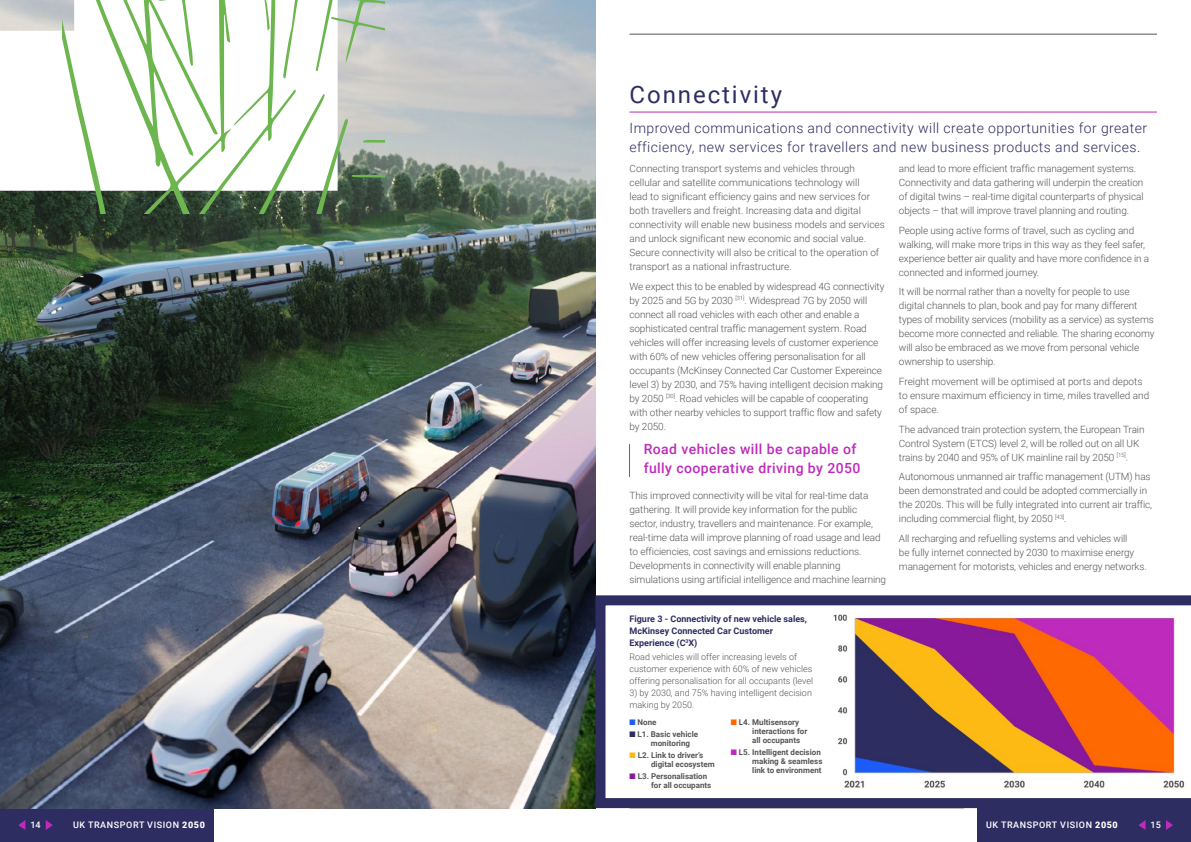
<style>
.page{position:relative;width:1191px;height:842px;background:#fff}
.page>*{position:absolute;margin:0;border:0;box-sizing:border-box;transform-origin:0 0}
.Headings_lc{font:24px "Roboto";letter-spacing:.08em;color:#2e2d62}
.Body_copy{font:300 14px/19px "Roboto";letter-spacing:.03em;color:#2e2d62}
.Breakout_text{font:500 14px/19px "Roboto";letter-spacing:.03em;color:#be2bbb}
.Body_copy-2{font:300 10px/14px "Roboto";letter-spacing:-.01em;color:#555}
.Body_copy-3{font:300 9px/12px "Roboto";color:#555}
.Body_copy-4{font:700 9px/12px "Roboto";color:#2e2d62}
.t1{font:500 9px "Roboto";letter-spacing:.065em;color:#fff}
.Body_copy-5{font:700 8px/9px "Roboto";color:#555}
.s1{color:#1c5df9}
.s2{color:#2e2d62}
.s3{color:#fdba13}
.s4{color:#88199b}
.s5{color:#ff6801}
.s6{color:#be2abc}
.s7{font-weight:900}
</style>
<div class="page">
<div style="left:977px;top:808px;width:214px;height:34px;background:#2e2d62"></div>
<svg style="left:1138px;top:820px;width:7px;height:10px"></svg>
<svg style="left:1166px;top:820px;width:7px;height:10px"></svg>
<div style="left:0;top:808px;width:214px;height:34px;background:#2e2d62"></div>
<svg style="left:18px;top:820px;width:7px;height:10px"></svg>
<svg style="left:46px;top:820px;width:7px;height:10px"></svg>
<hr style="left:629px;top:34px;width:528px;height:1px;background:#555">
<hr style="left:227px;top:808px;width:334px;height:1px;background:#555">
<hr style="left:629px;top:808px;width:335px;height:1px;background:#555">
<img style="left:0;top:0;width:595px;height:808px">
<hr style="left:629px;top:112px;width:528px;height:1px;background:#be2bbb">
<hr style="left:629px;top:444px;width:1px;height:33px;background:#be2bbb">
<svg style="left:0;top:0;width:62px;height:191px"></svg>
<svg style="left:62px;top:0;width:276px;height:214px"></svg>
<svg style="left:338px;top:0;width:46px;height:214px;background:#a5aea3"></svg>
<svg style="left:595px;top:595px;width:596px;height:213px"></svg>
<img style="left:831px;top:614px;width:360px;height:175px">
<p class="Headings_lc" style="left:629px;top:78px;width:154px">Connectivity</p>
<p class="Body_copy" style="left:629px;top:118px;width:519px">Improved communications and connectivity will create opportunities for greater efficiency, new services for travellers and new business products and services.</p>
<p class="Body_copy-2" style="left:629px;top:161px;width:257px">Connecting transport systems and vehicles through cellular and satellite communications technology will<br>lead to significant efficiency gains and new services for both travellers and freight. Increasing data and digital connectivity will enable new business models and services and unlock significant new economic and social value.<br>Secure connectivity will also be critical to the operation of transport as a national infrastructure.</p>
<p class="Body_copy-2" style="left:629px;top:279px;width:256px">We expect this to be enabled by widespread 4G connectivity by 2025 and 5G by 2030 <sup>[31]</sup>. Widespread 7G by 2050 will connect all road vehicles with each other and enable a sophisticated central traffic management system. Road vehicles will offer increasing levels of customer experience with 60% of new vehicles offering personalisation for all occupants (McKinsey Connected Car Customer Expereince level 3) by 2030, and 75% having intelligent decision making by 2050 <sup>[30]</sup>. Road vehicles will be capable of cooperating with other nearby vehicles to support traffic flow and safety by 2050.</p>
<p class="Breakout_text" style="left:643px;top:439px;width:218px">Road vehicles will be capable of fully cooperative driving by 2050</p>
<p class="Body_copy-2" style="left:629px;top:488px;width:258px">This improved connectivity will be vital for real-time data gathering. It will provide key information for the public sector, industry, travellers and maintenance. For example, real-time data will improve planning of road usage and lead to efficiencies, cost savings and emissions reductions.<br>Developments in connectivity will enable planning simulations using artificial intelligence and machine learning</p>
<p class="Body_copy-2" style="left:899px;top:161px;width:246px">and lead to more efficient traffic management systems.<br>Connectivity and data gathering will underpin the creation of digital twins – real-time digital counterparts of physical objects – that will improve travel planning and routing.</p>
<p class="Body_copy-2" style="left:899px;top:223px;width:252px">People using active forms of travel, such as cycling and walking, will make more trips in this way as they feel safer, experience better air quality and have more confidence in a connected and informed journey.</p>
<p class="Body_copy-2" style="left:899px;top:284px;width:257px">It will be normal rather than a novelty for people to use digital channels to plan, book and pay for many different types of mobility services (mobility as a service) as systems become more connected and reliable. The sharing economy will also be embraced as we move from personal vehicle ownership to usership.</p>
<p class="Body_copy-2" style="left:899px;top:374px;width:252px">Freight movement will be optimised at ports and depots to ensure maximum efficiency in time, miles travelled and of space.</p>
<p class="Body_copy-2" style="left:899px;top:422px;width:247px">The advanced train protection system, the European Train<br>Control System (ETCS) level 2, will be rolled out on all UK trains by 2040 and 95% of UK mainline rail by 2050 <sup>[15]</sup>.</p>
<p class="Body_copy-2" style="left:899px;top:469px;width:255px">Autonomous unmanned air traffic management (UTM) has been demonstrated and could be adopted commercially in the 2020s. This will be fully integrated into current air traffic, including commercial flight, by 2050 <sup>[43]</sup>.</p>
<p class="Body_copy-2" style="left:899px;top:531px;width:249px">All recharging and refuelling systems and vehicles will<br>be fully internet connected by 2030 to maximise energy management for motorists, vehicles and energy networks.</p>
<p class="Body_copy-4" style="left:629px;top:612px;width:179px">Figure 3 - Connectivity of new vehicle sales,<br>McKinsey Connected Car Customer<br>Experience (C<sup>3</sup>X)</p>
<p class="Body_copy-3" style="left:629px;top:651px;width:185px">Road vehicles will offer increasing levels of customer experience with 60% of new vehicles offering personalisation for all occupants (level</p>
<p class="Body_copy-3" style="left:629px;top:687px;width:184px">3) by 2030, and 75% having intelligent decision making by 2050.</p>
<p class="Body_copy-5" style="left:629px;top:718px;width:29px"><span class="s1">■</span> None</p>
<p class="Body_copy-5" style="left:651px;top:730px;width:49px;text-indent:-21px"><span class="s2">■</span> L1. Basic vehicle monitoring</p>
<p class="Body_copy-5" style="left:651px;top:750px;width:65px;text-indent:-22px"><span class="s3">■</span> L2. Link to driver’s digital ecosystem</p>
<p class="Body_copy-5" style="left:651px;top:771px;width:62px;text-indent:-22px"><span class="s4">■</span> L3. Personalisation for all occupants</p>
<p class="Body_copy-5" style="left:752px;top:718px;width:57px;text-indent:-22px"><span class="s5">■</span> L4. Multisensory interactions for all occupants</p>
<p class="Body_copy-5" style="left:752px;top:748px;width:72px;text-indent:-22px"><span class="s6">■</span> L5. Intelligent decision making &amp; seamless link to environment</p>
<p class="t1" style="left:30px;top:819px;width:12px">14</p>
<p class="t1" style="left:73px;top:819px;width:133px">UK TRANSPORT VISION <span class="s7">2050</span></p>
<p class="t1" style="left:986px;top:819px;width:133px">UK TRANSPORT VISION <span class="s7">2050</span></p>
<p class="t1" style="left:1150px;top:819px;width:12px">15</p>
</div>
